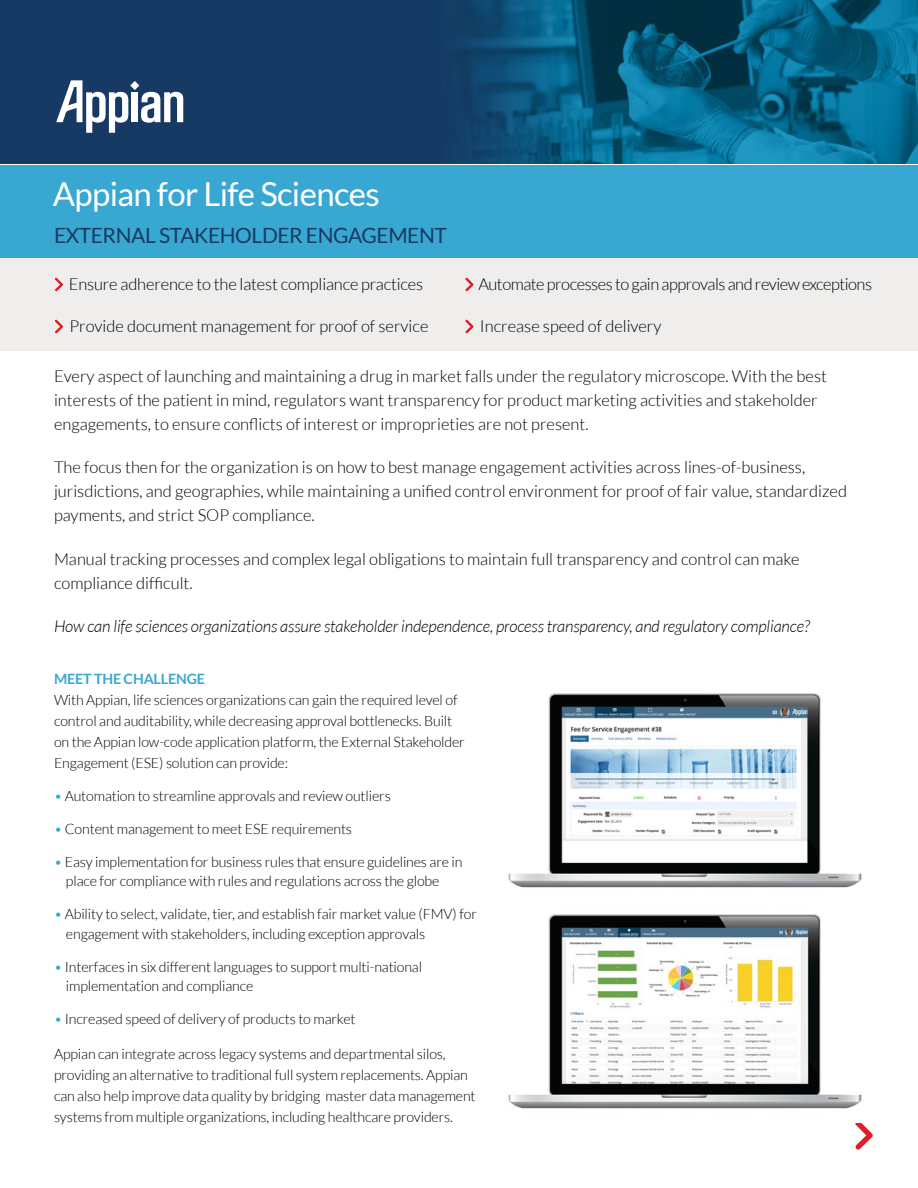
<style>
.page{position:relative;width:918px;height:1188px;background:#fff}
.page>*{position:absolute;margin:0;border:0;box-sizing:border-box;transform-origin:0 0}
.t1{font:33px "Lato";letter-spacing:-.02em;color:#fff}
.t2{font:21px "Lato";letter-spacing:-.02em;color:#183a63}
.t3{font:300 16.5px/24px "Lato";color:#000}
.t4{font:italic 300 16.5px "Lato";letter-spacing:-.01em;color:#000}
.t5{font:300 16.5px "Lato";letter-spacing:-.03em;color:#000}
.t6{font:300 14.25px/21px "Lato";letter-spacing:-.01em;color:#000}
.t7{font:700 14.25px "Lato";letter-spacing:-.01em;color:#38a7d1}
.s1{color:#38a7d1}
</style>
<div class="page">
<div style="left:0;top:259px;width:918px;height:92px;background:#efeeed"></div>
<svg style="left:55px;top:278px;width:8px;height:13px"></svg>
<svg style="left:55px;top:320px;width:8px;height:13px"></svg>
<svg style="left:465px;top:278px;width:9px;height:13px"></svg>
<svg style="left:465px;top:320px;width:9px;height:13px"></svg>
<svg style="left:855px;top:1123px;width:18px;height:27px"></svg>
<img style="left:508px;top:693px;width:354px;height:195px">
<img style="left:508px;top:914px;width:354px;height:195px">
<img style="left:0;top:0;width:918px;height:163px">
<div style="left:0;top:166px;width:918px;height:92px;background:#38a7d1"></div>
<svg style="left:56px;top:80px;width:127px;height:53px"></svg>
<h1 class="t1" style="left:53px;top:176px;width:328px">Appian for Life Sciences</h1>
<h2 class="t2" style="left:54px;top:223px;width:394px">EXTERNAL STAKEHOLDER ENGAGEMENT</h2>
<p class="t3" style="left:69px;top:272px;width:356px">Ensure adherence to the latest compliance practices</p>
<p class="t3" style="left:69px;top:314px;width:361px">Provide document management for proof of service</p>
<p class="t5" style="left:478px;top:275px;width:395px">Automate processes to gain approvals and review exceptions</p>
<p class="t3" style="left:480px;top:314px;width:183px">Increase speed of delivery</p>
<p class="t3" style="left:54px;top:364px;width:774px">Every aspect of launching and maintaining a drug in market falls under the regulatory microscope. With the best interests of the patient in mind, regulators want transparency for product marketing activities and stakeholder engagements, to ensure conflicts of interest or improprieties are not present.</p>
<p class="t3" style="left:54px;top:455px;width:795px">The focus then for the organization is on how to best manage engagement activities across lines-of-business, jurisdictions, and geographies, while maintaining a unified control environment for proof of fair value, standardized payments, and strict SOP compliance.</p>
<p class="t3" style="left:54px;top:547px;width:747px">Manual tracking processes and complex legal obligations to maintain full transparency and control can make compliance difficult.</p>
<p class="t4" style="left:54px;top:617px;width:757px">How can life sciences organizations assure stakeholder independence, process transparency, and regulatory compliance?</p>
<p class="t7" style="left:54px;top:671px;width:153px">MEET THE CHALLENGE</p>
<p class="t6" style="left:54px;top:689px;width:412px">With Appian, life sciences organizations can gain the required level of control and auditability, while decreasing approval bottlenecks. Built on the Appian low-code application platform, the External Stakeholder Engagement (ESE) solution can provide:</p>
<p class="t6" style="left:54px;top:785px;width:338px"><span class="s1">•</span> Automation to streamline approvals and review outliers</p>
<p class="t6" style="left:54px;top:818px;width:300px"><span class="s1">•</span> Content management to meet ESE requirements</p>
<p class="t6" style="left:66px;top:852px;width:398px;line-height:19.5px;text-indent:-12px"><span class="s1">•</span> Easy implementation for business rules that ensure guidelines are in place for compliance with rules and regulations across the globe</p>
<p class="t6" style="left:66px;top:905px;width:413px;line-height:19.5px;text-indent:-12px"><span class="s1">•</span> Ability to select, validate, tier, and establish fair market value (FMV) for engagement with stakeholders, including exception approvals</p>
<p class="t6" style="left:66px;top:957px;width:358px;line-height:19.5px;text-indent:-12px"><span class="s1">•</span> Interfaces in six different languages to support multi-national implementation and compliance</p>
<p class="t6" style="left:54px;top:1009px;width:303px"><span class="s1">•</span> Increased speed of delivery of products to market</p>
<p class="t6" style="left:54px;top:1043px;width:423px">Appian can integrate across legacy systems and departmental silos, providing an alternative to traditional full system replacements. Appian can also help improve data quality by bridging master data management systems from multiple organizations, including healthcare providers.</p>
</div>
